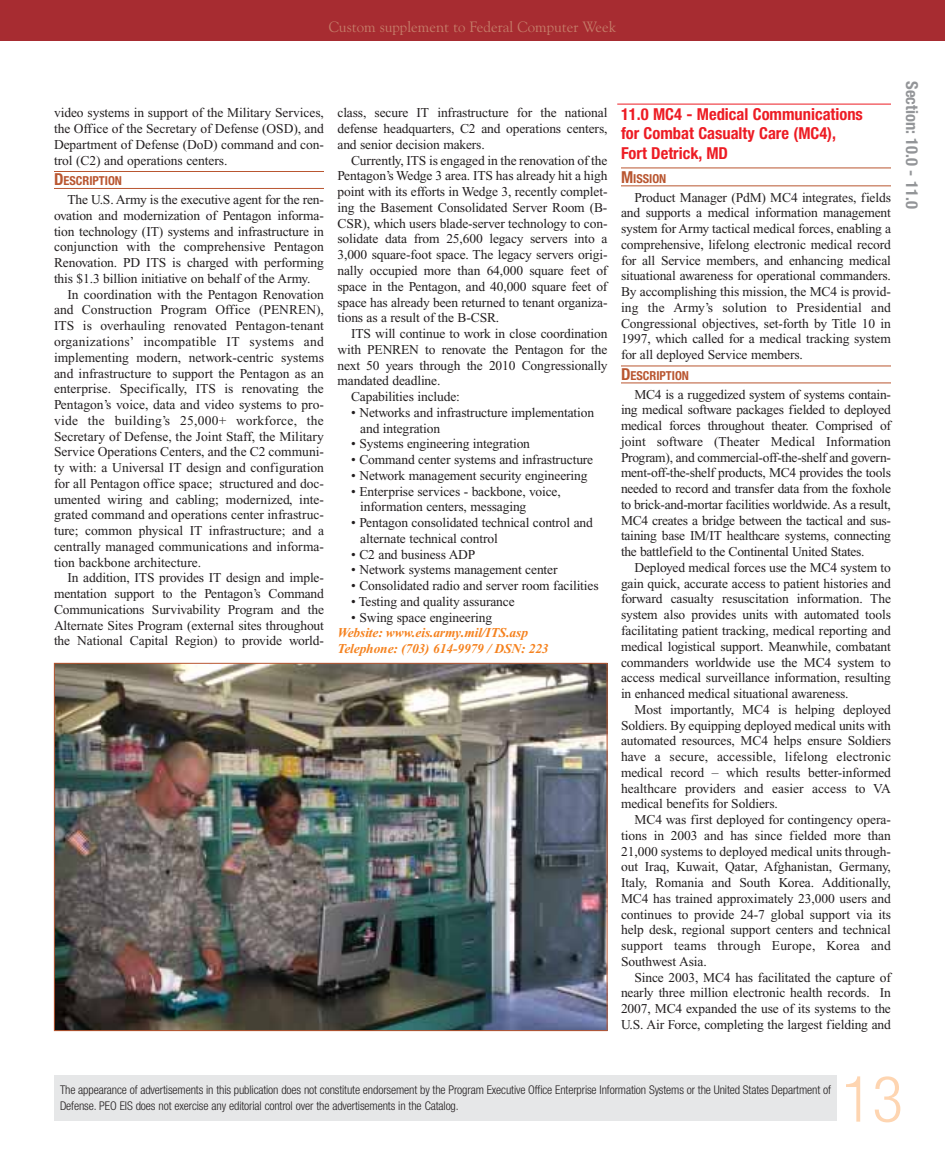
<style>
.page{position:relative;width:945px;height:1175px;background:#fff}
.page>*{position:absolute;margin:0;border:0;box-sizing:border-box;transform-origin:0 0}
.t1{font:300 condensed 63.9px "Helvetica Neue";color:#fed5b1}
.t2{font:700 condensed 16.5px/19.5px "Helvetica Neue";color:#ed1c24}
.t3{font:700 condensed 16.5px "Helvetica Neue";color:#939598}
.t4{font:15px "Goudy Old Style BT";color:#c47b68}
.t5{font:13.5px/15.8px "Times New Roman";letter-spacing:-.01em;color:#231f20;text-align:justify}
.t6{font:italic 700 13.5px/15.8px "Times New Roman";letter-spacing:-.01em;color:#f5821f}
.t7{font:700 condensed 12.3px "Helvetica Neue";color:#b95630}
.t8{font:300 condensed 12px/15.8px "Helvetica Neue";letter-spacing:-.01em;color:#231f20}
.s1{font-size:16.5px}
</style>
<div class="page">
<div style="left:54px;top:1076px;width:783px;height:44px;background:#e6e7e8"></div>
<hr style="left:54px;top:171px;width:270px;height:1px;background:#b95630">
<hr style="left:54px;top:188px;width:270px;height:1px;background:#b95630">
<hr style="left:621px;top:167px;width:270px;height:1px;background:#b95630">
<hr style="left:621px;top:185px;width:270px;height:1px;background:#b95630">
<hr style="left:621px;top:365px;width:270px;height:1px;background:#b95630">
<hr style="left:621px;top:382px;width:270px;height:1px;background:#b95630">
<div style="left:0;top:0;width:945px;height:40px;background:#a72c31"></div>
<img style="left:56px;top:665px;width:550px;height:364px">
<hr style="left:617px;top:104px;width:274px;height:1px;background:#ed1c24">
<p class="t4" style="left:329px;top:21px;width:289px">Custom supplement to Federal Computer Week</p>
<p class="t5" style="left:54px;top:106px;width:272px">video systems in support of the Military Services, the Office of the Secretary of Defense (OSD), and Department of Defense (DoD) command and con&shy;trol (C2) and operations centers.</p>
<p class="t7" style="left:54px;top:176px;width:70px"><span class="s1">D</span>ESCRIPTION</p>
<p class="t5" style="left:54px;top:193px;width:271px;text-indent:14px">The U.S. Army is the executive agent for the ren&shy;ovation and modernization of Pentagon informa&shy;tion technology (IT) systems and infrastructure in conjunction with the comprehensive Pentagon Renovation. PD ITS is charged with performing this $1.3 billion initiative on behalf of the Army.</p>
<p class="t5" style="left:54px;top:287px;width:272px;text-indent:14px">In coordination with the Pentagon Renovation and Construction Program Office (PENREN), ITS is overhauling renovated Pentagon-tenant organizations’ incompatible IT systems and implementing modern, network-centric systems and infrastructure to support the Pentagon as an enterprise. Specifically, ITS is renovating the Pentagon’s voice, data and video systems to pro&shy;vide the building’s 25,000+ workforce, the Secretary of Defense, the Joint Staff, the Military Service Operations Centers, and the C2 communi&shy;ty with: a Universal IT design and configuration for all Pentagon office space; structured and doc&shy;umented wiring and cabling; modernized, inte&shy;grated command and operations center infrastruc&shy;ture; common physical IT infrastructure; and a centrally managed communications and informa&shy;tion backbone architecture.</p>
<p class="t5" style="left:54px;top:571px;width:271px;text-indent:14px">In addition, ITS provides IT design and imple&shy;mentation support to the Pentagon’s Command Communications Survivability Program and the Alternate Sites Program (external sites throughout the National Capital Region) to provide world-</p>
<p class="t5" style="left:338px;top:106px;width:272px">class, secure IT infrastructure for the national defense headquarters, C2 and operations centers, and senior decision makers.</p>
<p class="t5" style="left:338px;top:154px;width:272px;text-indent:14px">Currently, ITS is engaged in the renovation of the Pentagon’s Wedge 3 area. ITS has already hit a high point with its efforts in Wedge 3, recently complet&shy;ing the Basement Consolidated Server Room (B-CSR), which users blade-server technology to con&shy;solidate data from 25,600 legacy servers into a 3,000 square-foot space. The legacy servers origi&shy;nally occupied more than 64,000 square feet of space in the Pentagon, and 40,000 square feet of space has already been returned to tenant organiza&shy;tions as a result of the B-CSR.</p>
<p class="t5" style="left:351px;top:327px;width:258px">ITS will continue to work in close coordination</p>
<p class="t5" style="left:338px;top:343px;width:271px">with PENREN to renovate the Pentagon for the</p>
<p class="t5" style="left:338px;top:358px;width:271px">next 50 years through the 2010 Congressionally</p>
<p class="t5" style="left:338px;top:374px;width:104px">mandated deadline.</p>
<p class="t5" style="left:351px;top:390px;width:110px">Capabilities include:</p>
<p class="t5" style="left:360px;top:406px;width:235px;text-indent:-9px">• Networks and infrastructure implementation and integration</p>
<p class="t5" style="left:351px;top:437px;width:181px">• Systems engineering integration</p>
<p class="t5" style="left:351px;top:453px;width:244px">• Command center systems and infrastructure</p>
<p class="t5" style="left:351px;top:469px;width:238px">• Network management security engineering</p>
<p class="t5" style="left:360px;top:484px;width:202px;text-indent:-9px">• Enterprise services - backbone, voice, information centers, messaging</p>
<p class="t5" style="left:360px;top:516px;width:234px;text-indent:-9px">• Pentagon consolidated technical control and alternate technical control</p>
<p class="t5" style="left:351px;top:547px;width:126px">• C2 and business ADP</p>
<p class="t5" style="left:351px;top:563px;width:208px">• Network systems management center</p>
<p class="t5" style="left:351px;top:579px;width:249px">• Consolidated radio and server room facilities</p>
<p class="t5" style="left:351px;top:595px;width:165px">• Testing and quality assurance</p>
<p class="t5" style="left:351px;top:610px;width:143px">• Swing space engineering</p>
<p class="t6" style="left:338px;top:626px;width:213px">Website: www.eis.army.mil/ITS.asp<br>Telephone: (703) 614-9979 / DSN: 223</p>
<p class="t2" style="left:621px;top:106px;width:243px">11.0 MC4 - Medical Communications for Combat Casualty Care (MC4),<br>Fort Detrick, MD</p>
<p class="t7" style="left:621px;top:174px;width:47px"><span class="s1">M</span>ISSION</p>
<p class="t5" style="left:621px;top:190px;width:272px;text-indent:14px">Product Manager (PdM) MC4 integrates, fields and supports a medical information management system for Army tactical medical forces, enabling a comprehensive, lifelong electronic medical record for all Service members, and enhancing medical situational awareness for operational commanders.<br>By accomplishing this mission, the MC4 is provid&shy;ing the Army’s solution to Presidential and Congressional objectives, set-forth by Title 10 in 1997, which called for a medical tracking system for all deployed Service members.</p>
<p class="t7" style="left:621px;top:371px;width:70px"><span class="s1">D</span>ESCRIPTION</p>
<p class="t5" style="left:621px;top:387px;width:272px;text-indent:14px">MC4 is a ruggedized system of systems contain&shy;ing medical software packages fielded to deployed medical forces throughout theater. Comprised of joint software (Theater Medical Information Program), and commercial-off-the-shelf and govern&shy;ment-off-the-shelf products, MC4 provides the tools needed to record and transfer data from the foxhole to brick-and-mortar facilities worldwide. As a result, MC4 creates a bridge between the tactical and sus&shy;taining base IM/IT healthcare systems, connecting the battlefield to the Continental United States.</p>
<p class="t5" style="left:621px;top:561px;width:272px;text-indent:14px">Deployed medical forces use the MC4 system to gain quick, accurate access to patient histories and forward casualty resuscitation information. The system also provides units with automated tools facilitating patient tracking, medical reporting and medical logistical support. Meanwhile, combatant commanders worldwide use the MC4 system to access medical surveillance information, resulting in enhanced medical situational awareness.</p>
<p class="t5" style="left:621px;top:702px;width:272px;text-indent:14px">Most importantly, MC4 is helping deployed Soldiers. By equipping deployed medical units with automated resources, MC4 helps ensure Soldiers have a secure, accessible, lifelong electronic medical record – which results better-informed healthcare providers and easier access to VA medical benefits for Soldiers.</p>
<p class="t5" style="left:621px;top:813px;width:272px;text-indent:14px">MC4 was first deployed for contingency opera&shy;tions in 2003 and has since fielded more than 21,000 systems to deployed medical units through&shy;out Iraq, Kuwait, Qatar, Afghanistan, Germany, Italy, Romania and South Korea. Additionally, MC4 has trained approximately 23,000 users and continues to provide 24-7 global support via its help desk, regional support centers and technical support teams through Europe, Korea and Southwest Asia.</p>
<p class="t5" style="left:621px;top:970px;width:272px;text-indent:14px">Since 2003, MC4 has facilitated the capture of nearly three million electronic health records. In 2007, MC4 expanded the use of its systems to the U.S. Air Force, completing the largest fielding and</p>
<p class="t3" style="left:918px;top:81px;width:129px;rotate:90deg">Section: 10.0 - 11.0</p>
<p class="t8" style="left:60px;top:1082px;width:772px">The appearance of advertisements in this publication does not constitute endorsement by the Program Executive Office Enterprise Information Systems or the United States Department of<br>Defense. PEO EIS does not exercise any editorial control over the advertisements in the Catalog.</p>
<h1 class="t1" style="left:842px;top:1076px;width:63px">13</h1>
</div>
